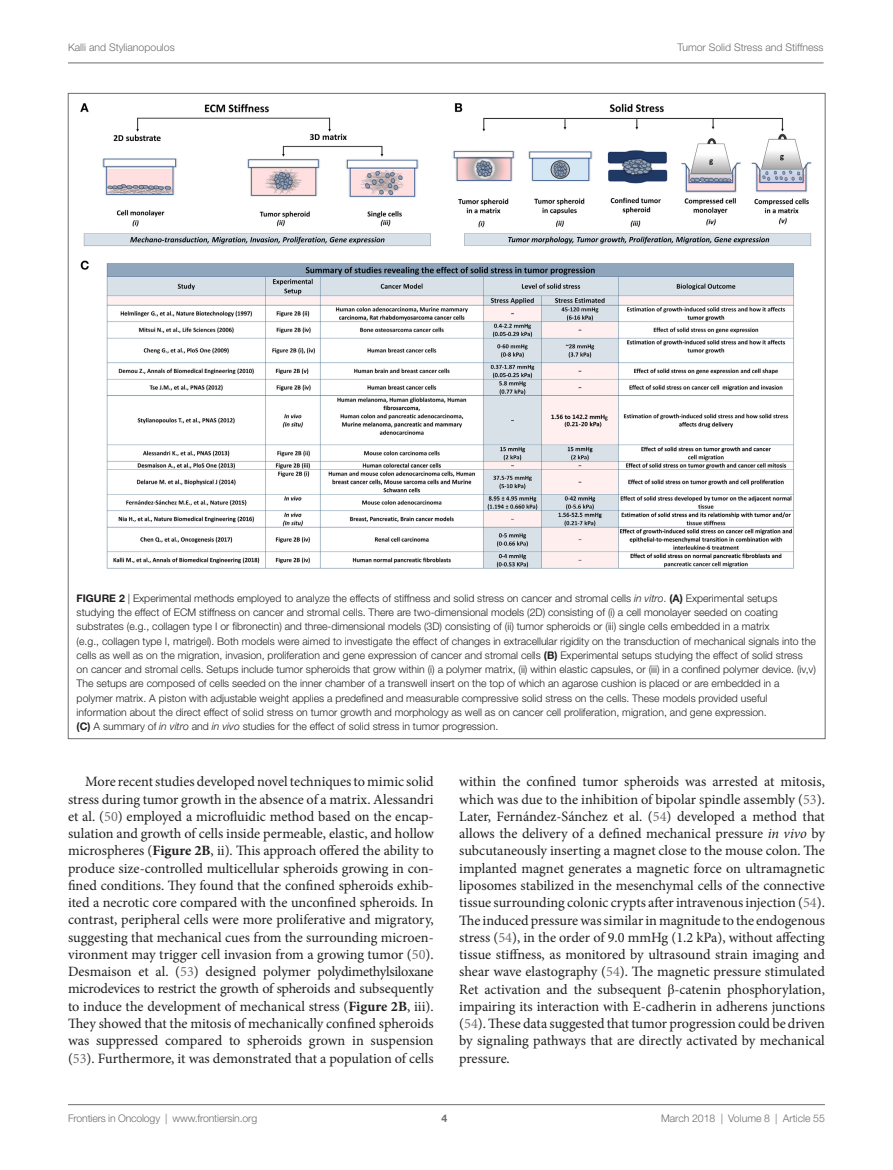
<style>
.page{position:relative;width:893px;height:1170px;background:#fff}
.page>*{position:absolute;margin:0;border:0;box-sizing:border-box;transform-origin:0 0}
.t1{font:14.25px/17.2px "Minion Pro";letter-spacing:-.005em;color:#231f20;text-align:justify}
.t2{font:300 10.5px/14.2px "Helvetica Neue LT Std";color:#231f20}
.t3{font:300 10.5px "Helvetica Neue LT Std";color:#6c6d70}
.t4{font:700 10.5px "Helvetica Neue LT Std";color:#231f20}
.t5{font:700 10.5px "Helvetica Neue LT Std";color:#6c6d70}
.s1{font-weight:700}
.s2{font-style:italic}
.s3{color:#6c6d70}
.s4{font-family:"STIX General"}
</style>
<div class="page">
<img style="left:80px;top:103px;width:732px;height:466px">
<hr style="left:68px;top:63px;width:756px;height:1px;background:#6c6d70">
<hr style="left:68px;top:1104px;width:757px;height:1px;background:#6c6d70">
<p class="t3" style="left:68px;top:41px;width:108px">Kalli and Stylianopoulos</p>
<p class="t3" style="left:677px;top:41px;width:148px">Tumor Solid Stress and Stiffness</p>
<p class="t2" style="left:77px;top:590px;width:741px;text-indent:33px"><span class="s1">E 2</span> | Experimental methods employed to analyze the effects of stiffness and solid stress on cancer and stromal cells <span class="s2">in vitro</span>. <span class="s1">(A)</span> Experimental setups studying the effect of ECM stiffness on cancer and stromal cells. There are two-dimensional models (2D) consisting of (i) a cell monolayer seeded on coating substrates (e.g., collagen type I or fibronectin) and three-dimensional models (3D) consisting of (ii) tumor spheroids or (iii) single cells embedded in a matrix<br>(e.g., collagen type I, matrigel). Both models were aimed to investigate the effect of changes in extracellular rigidity on the transduction of mechanical signals into the cells as well as on the migration, invasion, proliferation and gene expression of cancer and stromal cells <span class="s1">(B)</span> Experimental setups studying the effect of solid stress on cancer and stromal cells. Setups include tumor spheroids that grow within (i) a polymer matrix, (ii) within elastic capsules, or (iii) in a confined polymer device. (iv,v)<br>The setups are composed of cells seeded on the inner chamber of a transwell insert on the top of which an agarose cushion is placed or are embedded in a polymer matrix. A piston with adjustable weight applies a predefined and measurable compressive solid stress on the cells. These models provided useful information about the direct effect of solid stress on tumor growth and morphology as well as on cancer cell proliferation, migration, and gene expression.<br><span class="s1">(C)</span> A summary of <span class="s2">in vitro</span> and <span class="s2">in vivo</span> studies for the effect of solid stress in tumor progression.</p>
<p class="t4" style="left:77px;top:591px;width:18px">FIGUR</p>
<p class="t1" style="left:68px;top:773px;width:367px;text-indent:17px">More recent studies developed novel techniques to mimic solid stress during tumor growth in the absence of a matrix. Alessandri et al. (<span class="s3">50</span>) employed a microfluidic method based on the encap&shy;sulation and growth of cells inside permeable, elastic, and hollow microspheres (<span class="s1">Figure 2B</span>, ii). This approach offered the ability to produce size-controlled multicellular spheroids growing in con&shy;fined conditions. They found that the confined spheroids exhib&shy;ited a necrotic core compared with the unconfined spheroids. In contrast, peripheral cells were more proliferative and migratory, suggesting that mechanical cues from the surrounding microen&shy;vironment may trigger cell invasion from a growing tumor (<span class="s3">50</span>).<br>Desmaison et al. (<span class="s3">53</span>) designed polymer polydimethylsiloxane microdevices to restrict the growth of spheroids and subsequently to induce the development of mechanical stress (<span class="s1">Figure 2B</span>, iii).<br>They showed that the mitosis of mechanically confined spheroids was suppressed compared to spheroids grown in suspension (<span class="s3">53</span>). Furthermore, it was demonstrated that a population of cells</p>
<p class="t1" style="left:459px;top:773px;width:367px">within the confined tumor spheroids was arrested at mitosis, which was due to the inhibition of bipolar spindle assembly (<span class="s3">53</span>).<br>Later, Fernández-Sánchez et al. (<span class="s3">54</span>) developed a method that allows the delivery of a defined mechanical pressure <span class="s2">in vivo</span> by subcutaneously inserting a magnet close to the mouse colon. The implanted magnet generates a magnetic force on ultramagnetic liposomes stabilized in the mesenchymal cells of the connective tissue surrounding colonic crypts after intravenous injection (<span class="s3">54</span>).<br>The induced pressure was similar in magnitude to the endogenous stress (<span class="s3">54</span>), in the order of 9.0 mmHg (1.2 kPa), without affecting tissue stiffness, as monitored by ultrasound strain imaging and shear wave elastography (<span class="s3">54</span>). The magnetic pressure stimulated Ret activation and the subsequent <span class="s4">β</span>-catenin phosphorylation, impairing its interaction with E-cadherin in adherens junctions (<span class="s3">54</span>). These data suggested that tumor progression could be driven by signaling pathways that are directly activated by mechanical pressure.</p>
<p class="t3" style="left:68px;top:1111px;width:191px">Frontiers in Oncology | www.frontiersin.org</p>
<p class="t3" style="left:661px;top:1111px;width:165px">March 2018 | Volume 8 | Article 55</p>
<p class="t5" style="left:441px;top:1111px;width:7px">4</p>
</div>
